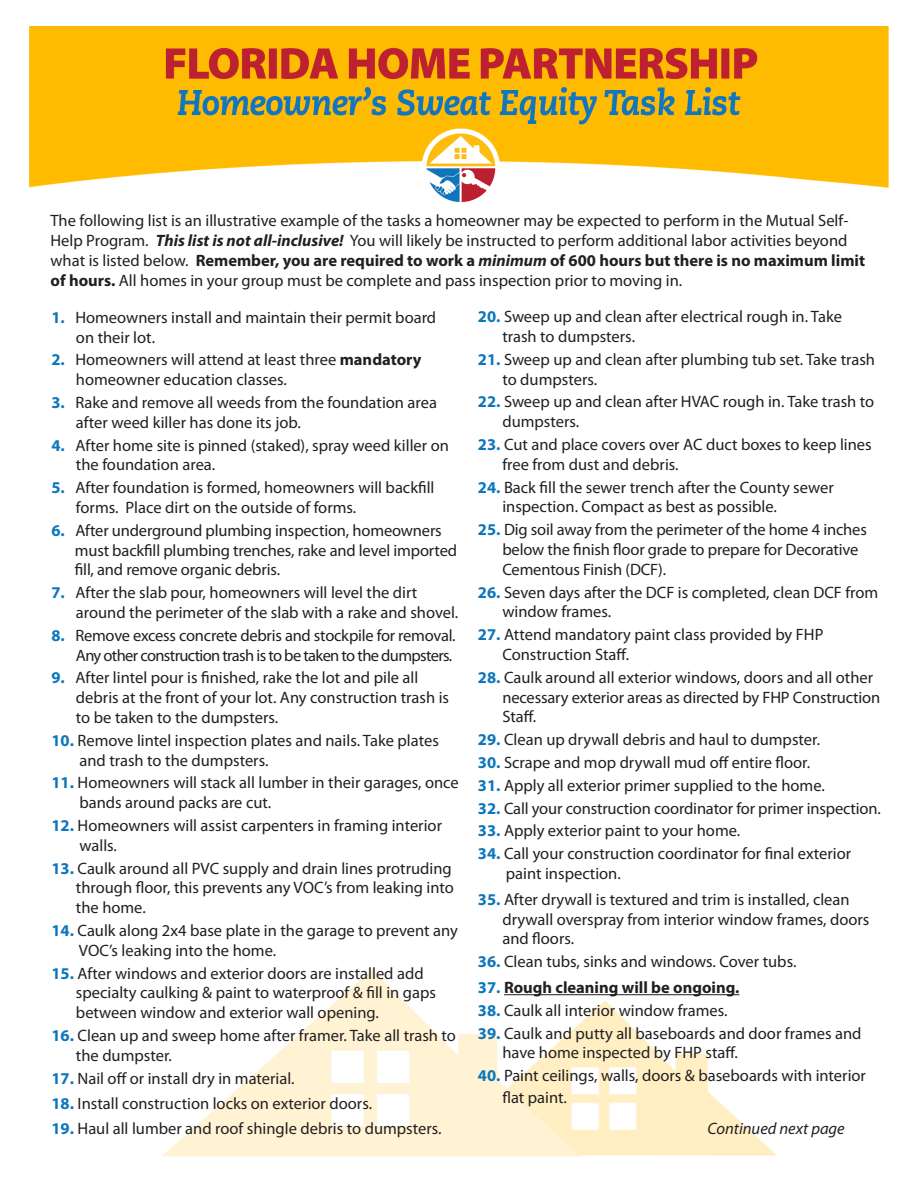
<style>
.page{position:relative;width:918px;height:1188px;background:#fff}
.page>*{position:absolute;margin:0;border:0;box-sizing:border-box;transform-origin:0 0}
.t1{font:16.5px/19.8px "Myriad Pro";color:#231f20}
.t2{font:16.5px "Myriad Pro";letter-spacing:-.04em;color:#231f20}
.t3{font:700 16.5px "Myriad Pro";color:#231f20}
.t4{font:italic 16.5px "Myriad Pro";color:#231f20}
.s1{font-weight:700;font-style:italic}
.s2{font-weight:700}
.s3{font-weight:700;color:#0c76bd}
.s4{color:#0c76bd}
</style>
<div class="page">
<img style="left:29px;top:26px;width:860px;height:1131px">
<hr style="left:504px;top:994px;width:235px;height:1px;background:#231f20">
<p class="t1" style="left:51px;top:211px;width:816px">The following list is an illustrative example of the tasks a homeowner may be expected to perform in the Mutual Self-Help Program. <span class="s1">This list is not all-inclusive!</span> You will likely be instructed to perform additional labor activities beyond what is listed below. <span class="s2">Remember, you are required to work a</span> <span class="s1">minimum</span> <span class="s2">of 600 hours but there is no maximum limit of hours.</span> All homes in your group must be complete and pass inspection prior to moving in.</p>
<p class="t1" style="left:51px;top:307px;width:386px"><span class="s3">1.</span> Homeowners install and maintain their permit board</p>
<p class="t1" style="left:76px;top:327px;width:81px">on their lot.</p>
<p class="t1" style="left:51px;top:350px;width:371px"><span class="s3">2.</span> Homeowners will attend at least three <span class="s2">mandatory</span></p>
<p class="t1" style="left:76px;top:370px;width:212px">homeowner education classes.</p>
<p class="t1" style="left:51px;top:392px;width:387px"><span class="s3">3.</span> Rake and remove all weeds from the foundation area</p>
<p class="t1" style="left:76px;top:412px;width:226px">after weed killer has done its job.</p>
<p class="t1" style="left:51px;top:435px;width:399px"><span class="s3">4.</span> After home site is pinned (staked), spray weed killer on</p>
<p class="t1" style="left:76px;top:455px;width:141px">the foundation area.</p>
<p class="t1" style="left:51px;top:478px;width:385px"><span class="s3">5.</span> After foundation is formed, homeowners will backfill</p>
<p class="t1" style="left:76px;top:497px;width:282px">forms. Place dirt on the outside of forms.</p>
<p class="t1" style="left:51px;top:520px;width:392px"><span class="s3">6.</span> After underground plumbing inspection, homeowners</p>
<p class="t1" style="left:75px;top:540px;width:384px">must backfill plumbing trenches, rake and level imported</p>
<p class="t1" style="left:75px;top:560px;width:207px">fill, and remove organic debris.</p>
<p class="t1" style="left:51px;top:583px;width:367px"><span class="s3">7.</span> After the slab pour, homeowners will level the dirt</p>
<p class="t1" style="left:76px;top:602px;width:384px">around the perimeter of the slab with a rake and shovel.</p>
<p class="t1" style="left:51px;top:625px;width:406px"><span class="s3">8.</span> Remove excess concrete debris and stockpile for removal.</p>
<p class="t2" style="left:76px;top:645px;width:378px">Any other construction trash is to be taken to the dumpsters.</p>
<p class="t1" style="left:51px;top:668px;width:368px"><span class="s3">9.</span> After lintel pour is finished, rake the lot and pile all</p>
<p class="t1" style="left:76px;top:688px;width:375px">debris at the front of your lot. Any construction trash is</p>
<p class="t1" style="left:76px;top:707px;width:204px">to be taken to the dumpsters.</p>
<p class="t1" style="left:51px;top:730px;width:389px"><span class="s3">10.</span> Remove lintel inspection plates and nails. Take plates</p>
<p class="t1" style="left:79px;top:750px;width:191px">and trash to the dumpsters.</p>
<p class="t1" style="left:51px;top:773px;width:409px"><span class="s3">11.</span> Homeowners will stack all lumber in their garages, once</p>
<p class="t1" style="left:79px;top:793px;width:193px">bands around packs are cut.</p>
<p class="t1" style="left:51px;top:815px;width:392px"><span class="s3">12.</span> Homeowners will assist carpenters in framing interior</p>
<p class="t1" style="left:79px;top:835px;width:39px">walls.</p>
<p class="t1" style="left:51px;top:858px;width:402px"><span class="s3">13.</span> Caulk around all PVC supply and drain lines protruding</p>
<p class="t1" style="left:76px;top:878px;width:379px">through floor, this prevents any VOC’s from leaking into</p>
<p class="t1" style="left:76px;top:898px;width:71px">the home.</p>
<p class="t1" style="left:51px;top:920px;width:408px"><span class="s3">14.</span> Caulk along 2x4 base plate in the garage to prevent any</p>
<p class="t1" style="left:79px;top:940px;width:199px">VOC’s leaking into the home.</p>
<p class="t1" style="left:51px;top:963px;width:374px"><span class="s3">15.</span> After windows and exterior doors are installed add</p>
<p class="t1" style="left:76px;top:983px;width:362px">specialty caulking &amp; paint to waterproof &amp; fill in gaps</p>
<p class="t1" style="left:76px;top:1003px;width:304px">between window and exterior wall opening.</p>
<p class="t1" style="left:51px;top:1025px;width:406px"><span class="s3">16.</span> Clean up and sweep home after framer. Take all trash to</p>
<p class="t1" style="left:76px;top:1045px;width:98px">the dumpster.</p>
<p class="t1" style="left:51px;top:1068px;width:245px"><span class="s3">17.</span> Nail off or install dry in material.</p>
<p class="t1" style="left:51px;top:1094px;width:322px"><span class="s3">18.</span> Install construction locks on exterior doors.</p>
<p class="t1" style="left:51px;top:1118px;width:392px"><span class="s3">19.</span> Haul all lumber and roof shingle debris to dumpsters.</p>
<p class="t1" style="left:478px;top:307px;width:366px"><span class="s3">20.</span> Sweep up and clean after electrical rough in. Take</p>
<p class="t1" style="left:502px;top:326px;width:134px">trash to dumpsters.</p>
<p class="t1" style="left:478px;top:349px;width:399px"><span class="s3">21.</span> Sweep up and clean after plumbing tub set. Take trash</p>
<p class="t1" style="left:502px;top:369px;width:96px">to dumpsters.</p>
<p class="t1" style="left:478px;top:392px;width:398px"><span class="s3">22.</span> Sweep up and clean after HVAC rough in. Take trash to</p>
<p class="t1" style="left:502px;top:412px;width:78px">dumpsters.</p>
<p class="t1" style="left:478px;top:434px;width:395px"><span class="s3">23.</span> Cut and place covers over AC duct boxes to keep lines</p>
<p class="t1" style="left:502px;top:454px;width:178px">free from dust and debris.</p>
<p class="t1" style="left:478px;top:477px;width:357px"><span class="s3">24.</span> Back fill the sewer trench after the County sewer</p>
<p class="t1" style="left:502px;top:497px;width:276px">inspection. Compact as best as possible.</p>
<p class="t1" style="left:478px;top:520px;width:391px"><span class="s3">25.</span> Dig soil away from the perimeter of the home 4 inches</p>
<p class="t1" style="left:502px;top:539px;width:357px">below the finish floor grade to prepare for Decorative</p>
<p class="t1" style="left:502px;top:559px;width:165px">Cementous Finish (DCF).</p>
<p class="t1" style="left:478px;top:582px;width:402px"><span class="s3">26.</span> Seven days after the DCF is completed, clean DCF from</p>
<p class="t1" style="left:502px;top:602px;width:110px">window frames.</p>
<p class="t1" style="left:478px;top:625px;width:347px"><span class="s3">27.</span> Attend mandatory paint class provided by FHP</p>
<p class="t1" style="left:502px;top:644px;width:128px">Construction Staff.</p>
<p class="t1" style="left:478px;top:667px;width:397px"><span class="s3">28.</span> Caulk around all exterior windows, doors and all other</p>
<p class="t1" style="left:502px;top:687px;width:379px">necessary exterior areas as directed by FHP Construction</p>
<p class="t1" style="left:502px;top:707px;width:35px">Staff.</p>
<p class="t1" style="left:478px;top:730px;width:344px"><span class="s3">29.</span> Clean up drywall debris and haul to dumpster.</p>
<p class="t1" style="left:478px;top:752px;width:334px"><span class="s3">30.</span> Scrape and mop drywall mud off entire floor.</p>
<p class="t1" style="left:478px;top:775px;width:348px"><span class="s3">31.</span> Apply all exterior primer supplied to the home.</p>
<p class="t1" style="left:478px;top:798px;width:404px"><span class="s3">32.</span> Call your construction coordinator for primer inspection.</p>
<p class="t1" style="left:478px;top:821px;width:264px"><span class="s3">33.</span> Apply exterior paint to your home.</p>
<p class="t1" style="left:478px;top:844px;width:375px"><span class="s3">34.</span> Call your construction coordinator for final exterior</p>
<p class="t1" style="left:506px;top:863px;width:117px">paint inspection.</p>
<p class="t1" style="left:478px;top:889px;width:373px"><span class="s3">35.</span> After drywall is textured and trim is installed, clean</p>
<p class="t1" style="left:502px;top:909px;width:369px">drywall overspray from interior window frames, doors</p>
<p class="t1" style="left:502px;top:929px;width:73px">and floors.</p>
<p class="t1" style="left:478px;top:952px;width:320px"><span class="s3">36.</span> Clean tubs, sinks and windows. Cover tubs.</p>
<p class="t3" style="left:478px;top:978px;width:263px"><span class="s4">37.</span> Rough cleaning will be ongoing.</p>
<p class="t1" style="left:478px;top:1000px;width:251px"><span class="s3">38.</span> Caulk all interior window frames.</p>
<p class="t1" style="left:478px;top:1023px;width:385px"><span class="s3">39.</span> Caulk and putty all baseboards and door frames and</p>
<p class="t1" style="left:502px;top:1043px;width:237px">have home inspected by FHP staff.</p>
<p class="t1" style="left:478px;top:1066px;width:390px"><span class="s3">40.</span> Paint ceilings, walls, doors &amp; baseboards with interior</p>
<p class="t1" style="left:502px;top:1087px;width:66px">flat paint.</p>
<p class="t4" style="left:708px;top:1120px;width:139px">Continued next page</p>
</div>
